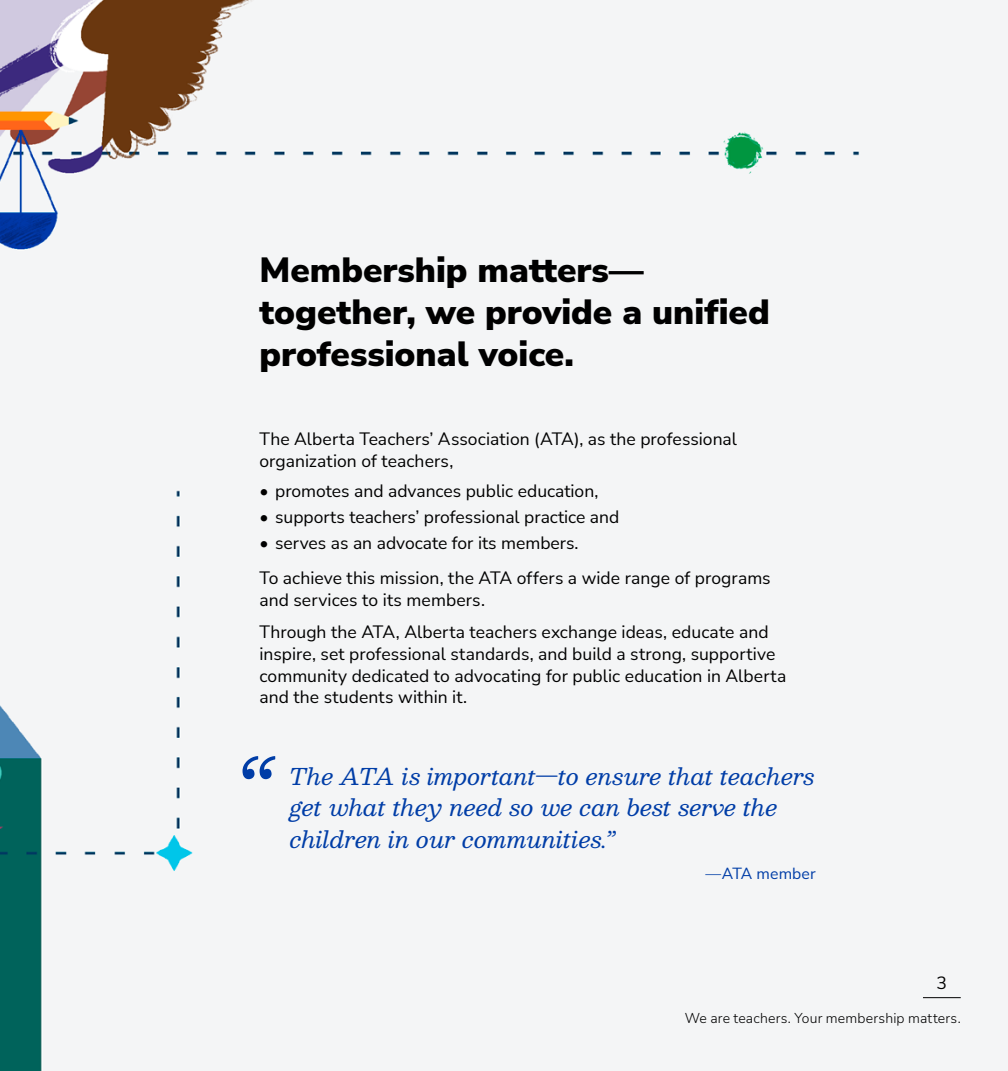
<style>
.page{position:relative;width:1008px;height:1071px;background:#f4f5f6}
.page>*{position:absolute;margin:0;border:0;box-sizing:border-box;transform-origin:0 0}
.t1{font:900 35px/42px "Nunito Sans";color:#000}
.t2{font:italic 22.75px/31.5px "Besley";letter-spacing:-.005em;color:#003da7}
.t3{font:17.5px/21.9px "Nunito Sans";letter-spacing:.005em;color:#000}
.t4{font:15.75px "Nunito Sans";letter-spacing:.01em;color:#003da7}
.t5{font:300 14px "Nunito Sans";letter-spacing:.015em;color:#000}
</style>
<div class="page">
<svg style="left:243px;top:756px;width:32px;height:23px"></svg>
<hr style="left:923px;top:997px;width:38px;height:1px;background:#000">
<h1 class="t1" style="left:259px;top:248px;width:512px">Membership matters— together, we provide a unified professional voice.</h1>
<p class="t3" style="left:259px;top:427px;width:479px">The Alberta Teachers’ Association (ATA), as the professional organization of teachers,</p>
<p class="t3" style="left:259px;top:480px;width:340px">• promotes and advances public education,</p>
<p class="t3" style="left:259px;top:505px;width:361px">• supports teachers’ professional practice and</p>
<p class="t3" style="left:259px;top:524px;width:513px;line-height:35px">• serves as an advocate for its members.<br>To achieve this mission, the ATA offers a wide range of programs</p>
<p class="t3" style="left:259px;top:583px;width:511px;line-height:32.2px">and services to its members.<br>Through the ATA, Alberta teachers exchange ideas, educate and</p>
<p class="t3" style="left:259px;top:642px;width:528px">inspire, set professional standards, and build a strong, supportive community dedicated to advocating for public education in Alberta and the students within it.</p>
<h2 class="t2" style="left:290px;top:760px;width:526px">The ATA is important—to ensure that teachers get what they need so we can best serve the children in our communities.”</h2>
<p class="t4" style="left:706px;top:862px;width:112px">—ATA member</p>
<p class="t3" style="left:937px;top:972px;width:12px">3</p>
<p class="t5" style="left:685px;top:1008px;width:278px">We are teachers. Your membership matters.</p>
</div>
